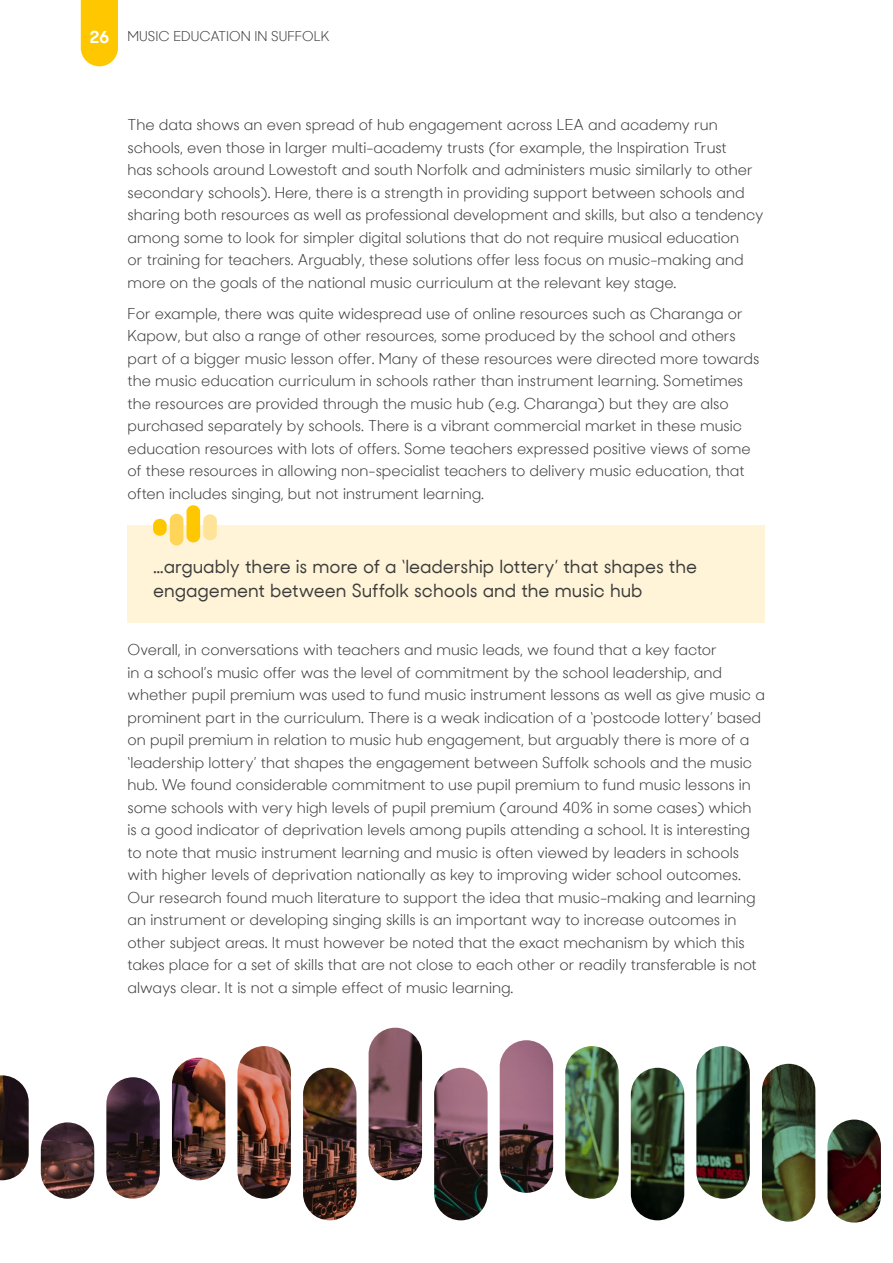
<style>
.page{position:relative;width:893px;height:1263px;background:#fff}
.page>*{position:absolute;margin:0;border:0;box-sizing:border-box;transform-origin:0 0}
._007_Quote{font:500 18px/24px "Sharp Sans No 2";color:#3c3c3b}
._002__General_text{font:15px/22.5px "Sharp Sans No 2";color:#3c3c3b}
.t1{font:13.5px "Sharp Sans No 2";color:#3c3c3b}
.s1{font-weight:700;font-size:16.5px;color:#fff}
</style>
<div class="page">
<div style="left:81px;top:0;width:37px;height:66px;background:#fec700"></div>
<img style="left:0;top:1027px;width:881px;height:196px">
<div style="left:128px;top:525px;width:637px;height:98px;background:#fff4d8"></div>
<div style="left:203px;top:514px;width:14px;height:26px;background:#ffe398;border-radius:7px"></div>
<div style="left:187px;top:505px;width:13px;height:37px;background:#fec700;border-radius:7px"></div>
<div style="left:170px;top:514px;width:13px;height:31px;background:#ffd559;border-radius:7px"></div>
<div style="left:153px;top:519px;width:14px;height:17px;background:#fec700;border-radius:7px"></div>
<p class="t1" style="left:90px;top:25px;width:242px"><span class="s1">26</span> MUSIC EDUCATION IN SUFFOLK</p>
<p class="_002__General_text" style="left:128px;top:112px;width:637px">The data shows an even spread of hub engagement across LEA and academy run schools, even those in larger multi-academy trusts (for example, the Inspiration Trust<br>has schools around Lowestoft and south Norfolk and administers music similarly to other secondary schools). Here, there is a strength in providing support between schools and sharing both resources as well as professional development and skills, but also a tendency among some to look for simpler digital solutions that do not require musical education<br>or training for teachers. Arguably, these solutions offer less focus on music-making and more on the goals of the national music curriculum at the relevant key stage.</p>
<p class="_002__General_text" style="left:128px;top:301px;width:633px">For example, there was quite widespread use of online resources such as Charanga or Kapow, but also a range of other resources, some produced by the school and others part of a bigger music lesson offer. Many of these resources were directed more towards the music education curriculum in schools rather than instrument learning. Sometimes the resources are provided through the music hub (e.g. Charanga) but they are also purchased separately by schools. There is a vibrant commercial market in these music education resources with lots of offers. Some teachers expressed positive views of some of these resources in allowing non-specialist teachers to delivery music education, that often includes singing, but not instrument learning.</p>
<p class="_007_Quote" style="left:153px;top:553px;width:546px">…arguably there is more of a ‘leadership lottery’ that shapes the engagement between Suffolk schools and the music hub</p>
<p class="_002__General_text" style="left:128px;top:637px;width:639px">Overall, in conversations with teachers and music leads, we found that a key factor<br>in a school’s music offer was the level of commitment by the school leadership, and whether pupil premium was used to fund music instrument lessons as well as give music a prominent part in the curriculum. There is a weak indication of a ‘postcode lottery’ based on pupil premium in relation to music hub engagement, but arguably there is more of a ‘leadership lottery’ that shapes the engagement between Suffolk schools and the music hub. We found considerable commitment to use pupil premium to fund music lessons in some schools with very high levels of pupil premium (around 40% in some cases) which<br>is a good indicator of deprivation levels among pupils attending a school. It is interesting to note that music instrument learning and music is often viewed by leaders in schools with higher levels of deprivation nationally as key to improving wider school outcomes.<br>Our research found much literature to support the idea that music-making and learning an instrument or developing singing skills is an important way to increase outcomes in other subject areas. It must however be noted that the exact mechanism by which this takes place for a set of skills that are not close to each other or readily transferable is not always clear. It is not a simple effect of music learning.</p>
</div>
